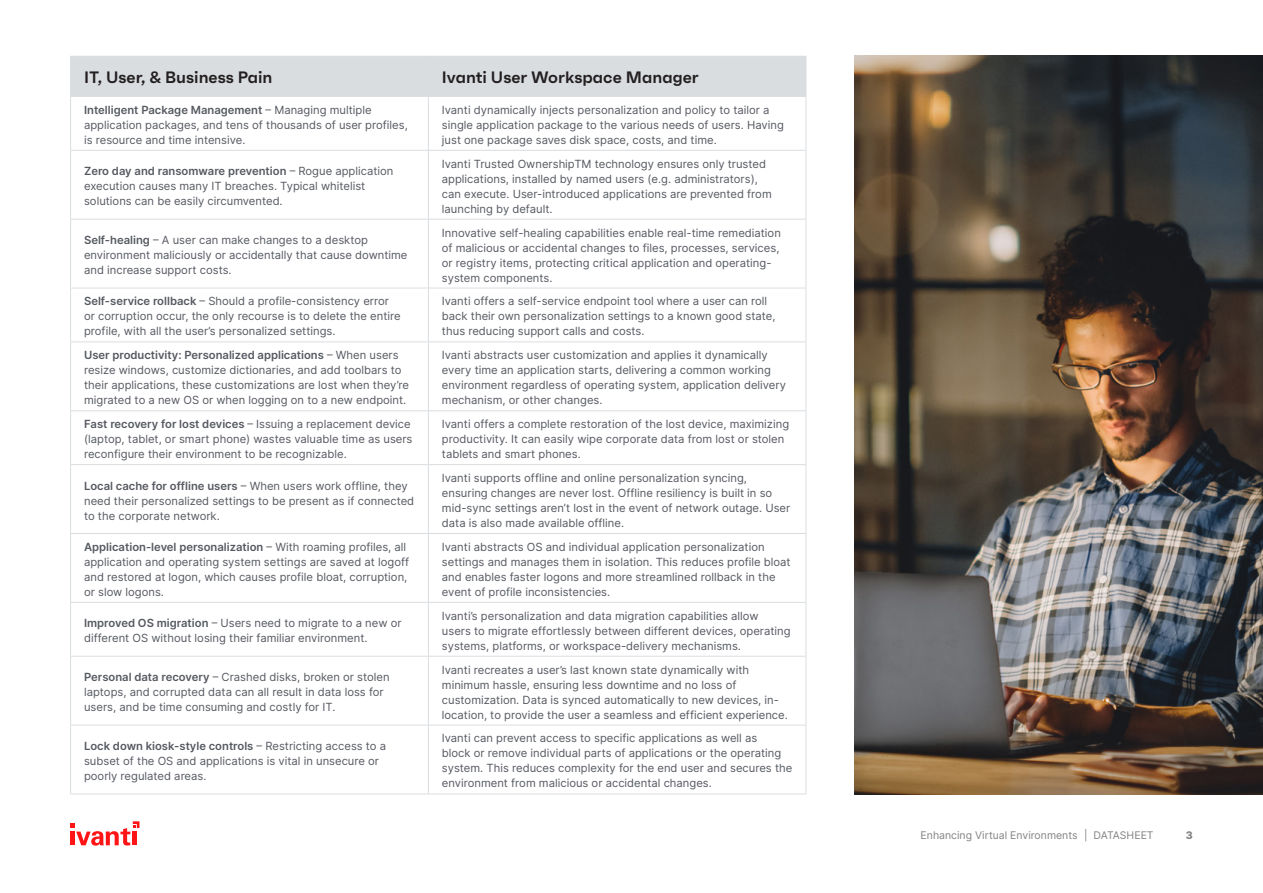
<style>
.page{position:relative;width:1263px;height:893px;background:#fff}
.page>*{position:absolute;margin:0;border:0;box-sizing:border-box;transform-origin:0 0}
.Heading_3{font:600 16.5px "Faktum";color:#231f20}
.t1{font:11.25px/15px "Inter";color:#555960}
.t2{font:10.5px "Inter";color:#848182}
.t3{font:800 10.5px "Inter";color:#848182}
.s1{font-weight:600}
</style>
<div class="page">
<svg style="left:70px;top:821px;width:69px;height:25px"></svg>
<div style="left:71px;top:57px;width:734px;height:39px;background:#dadde0"></div>
<hr style="left:70px;top:56px;width:358px;height:1px;background:#dadde0">
<hr style="left:70px;top:57px;width:1px;height:39px;background:#dadde0">
<hr style="left:428px;top:56px;width:378px;height:1px;background:#dadde0">
<hr style="left:428px;top:57px;width:1px;height:39px;background:#dadde0">
<hr style="left:805px;top:57px;width:1px;height:39px;background:#dadde0">
<hr style="left:70px;top:96px;width:358px;height:1px;background:#dadde0">
<hr style="left:70px;top:97px;width:1px;height:53px;background:#dadde0">
<hr style="left:428px;top:96px;width:378px;height:1px;background:#dadde0">
<hr style="left:428px;top:97px;width:1px;height:53px;background:#dadde0">
<hr style="left:805px;top:97px;width:1px;height:53px;background:#dadde0">
<hr style="left:70px;top:150px;width:358px;height:1px;background:#dadde0">
<hr style="left:70px;top:151px;width:1px;height:68px;background:#dadde0">
<hr style="left:428px;top:150px;width:378px;height:1px;background:#dadde0">
<hr style="left:428px;top:151px;width:1px;height:68px;background:#dadde0">
<hr style="left:805px;top:151px;width:1px;height:68px;background:#dadde0">
<hr style="left:70px;top:219px;width:358px;height:1px;background:#dadde0">
<hr style="left:70px;top:220px;width:1px;height:68px;background:#dadde0">
<hr style="left:428px;top:219px;width:378px;height:1px;background:#dadde0">
<hr style="left:428px;top:220px;width:1px;height:68px;background:#dadde0">
<hr style="left:805px;top:220px;width:1px;height:68px;background:#dadde0">
<hr style="left:70px;top:288px;width:358px;height:1px;background:#dadde0">
<hr style="left:70px;top:288px;width:1px;height:53px;background:#dadde0">
<hr style="left:428px;top:288px;width:1px;height:53px;background:#dadde0">
<hr style="left:805px;top:288px;width:1px;height:53px;background:#dadde0">
<hr style="left:70px;top:342px;width:1px;height:68px;background:#dadde0">
<hr style="left:428px;top:342px;width:1px;height:68px;background:#dadde0">
<hr style="left:805px;top:342px;width:1px;height:68px;background:#dadde0">
<hr style="left:70px;top:410px;width:358px;height:1px;background:#dadde0">
<hr style="left:70px;top:411px;width:1px;height:53px;background:#dadde0">
<hr style="left:428px;top:410px;width:378px;height:1px;background:#dadde0">
<hr style="left:428px;top:411px;width:1px;height:53px;background:#dadde0">
<hr style="left:805px;top:411px;width:1px;height:53px;background:#dadde0">
<hr style="left:70px;top:464px;width:358px;height:1px;background:#dadde0">
<hr style="left:70px;top:465px;width:1px;height:68px;background:#dadde0">
<hr style="left:428px;top:464px;width:378px;height:1px;background:#dadde0">
<hr style="left:428px;top:465px;width:1px;height:68px;background:#dadde0">
<hr style="left:805px;top:465px;width:1px;height:68px;background:#dadde0">
<hr style="left:70px;top:534px;width:1px;height:68px;background:#dadde0">
<hr style="left:428px;top:534px;width:1px;height:68px;background:#dadde0">
<hr style="left:805px;top:534px;width:1px;height:68px;background:#dadde0">
<hr style="left:70px;top:603px;width:1px;height:53px;background:#dadde0">
<hr style="left:428px;top:603px;width:1px;height:53px;background:#dadde0">
<hr style="left:805px;top:603px;width:1px;height:53px;background:#dadde0">
<hr style="left:70px;top:657px;width:1px;height:68px;background:#dadde0">
<hr style="left:428px;top:657px;width:1px;height:68px;background:#dadde0">
<hr style="left:805px;top:657px;width:1px;height:68px;background:#dadde0">
<hr style="left:70px;top:725px;width:1px;height:69px;background:#dadde0">
<hr style="left:428px;top:725px;width:1px;height:69px;background:#dadde0">
<hr style="left:805px;top:725px;width:1px;height:69px;background:#dadde0">
<hr style="left:428px;top:288px;width:378px;height:1px;background:#dadde0">
<hr style="left:70px;top:341px;width:358px;height:1px;background:#dadde0">
<hr style="left:428px;top:341px;width:378px;height:1px;background:#dadde0">
<hr style="left:70px;top:533px;width:358px;height:1px;background:#dadde0">
<hr style="left:428px;top:533px;width:378px;height:1px;background:#dadde0">
<hr style="left:70px;top:602px;width:358px;height:1px;background:#dadde0">
<hr style="left:428px;top:602px;width:378px;height:1px;background:#dadde0">
<hr style="left:70px;top:656px;width:358px;height:1px;background:#dadde0">
<hr style="left:428px;top:656px;width:378px;height:1px;background:#dadde0">
<hr style="left:70px;top:725px;width:358px;height:1px;background:#dadde0">
<hr style="left:428px;top:725px;width:378px;height:1px;background:#dadde0">
<hr style="left:70px;top:794px;width:358px;height:1px;background:#dadde0">
<hr style="left:428px;top:794px;width:378px;height:1px;background:#dadde0">
<img style="left:854px;top:56px;width:409px;height:739px">
<p class="Heading_3" style="left:84px;top:67px;width:190px">IT, User, &amp; Business Pain</p>
<p class="Heading_3" style="left:442px;top:67px;width:258px">Ivanti User Workspace Manager</p>
<p class="t1" style="left:84px;top:102px;width:325px"><span class="s1">Intelligent Package Management</span> – Managing multiple application packages, and tens of thousands of user profiles, is resource and time intensive.</p>
<p class="t1" style="left:442px;top:102px;width:343px">Ivanti dynamically injects personalization and policy to tailor a single application package to the various needs of users. Having just one package saves disk space, costs, and time.</p>
<p class="t1" style="left:84px;top:163px;width:311px"><span class="s1">Zero day and ransomware prevention</span> – Rogue application execution causes many IT breaches. Typical whitelist solutions can be easily circumvented.</p>
<p class="t1" style="left:442px;top:156px;width:331px">Ivanti Trusted OwnershipTM technology ensures only trusted applications, installed by named users (e.g. administrators), can execute. User-introduced applications are prevented from launching by default.</p>
<p class="t1" style="left:84px;top:232px;width:325px"><span class="s1">Self-healing</span> – A user can make changes to a desktop environment maliciously or accidentally that cause downtime and increase support costs.</p>
<p class="t1" style="left:442px;top:225px;width:340px">Innovative self-healing capabilities enable real-time remediation of malicious or accidental changes to files, processes, services, or registry items, protecting critical application and operating&shy;system components.</p>
<p class="t1" style="left:84px;top:294px;width:318px"><span class="s1">Self-service rollback</span> – Should a profile-consistency error or corruption occur, the only recourse is to delete the entire profile, with all the user’s personalized settings.</p>
<p class="t1" style="left:442px;top:294px;width:335px">Ivanti offers a self-service endpoint tool where a user can roll back their own personalization settings to a known good state, thus reducing support calls and costs.</p>
<p class="t1" style="left:84px;top:347px;width:327px"><span class="s1">User productivity: Personalized applications</span> – When users resize windows, customize dictionaries, and add toolbars to their applications, these customizations are lost when they’re migrated to a new OS or when logging on to a new endpoint.</p>
<p class="t1" style="left:442px;top:347px;width:346px">Ivanti abstracts user customization and applies it dynamically every time an application starts, delivering a common working environment regardless of operating system, application delivery mechanism, or other changes.</p>
<p class="t1" style="left:84px;top:416px;width:330px"><span class="s1">Fast recovery for lost devices</span> – Issuing a replacement device (laptop, tablet, or smart phone) wastes valuable time as users reconfigure their environment to be recognizable.</p>
<p class="t1" style="left:442px;top:416px;width:349px">Ivanti offers a complete restoration of the lost device, maximizing productivity. It can easily wipe corporate data from lost or stolen tablets and smart phones.</p>
<p class="t1" style="left:84px;top:478px;width:332px"><span class="s1">Local cache for offline users</span> – When users work offline, they need their personalized settings to be present as if connected to the corporate network.</p>
<p class="t1" style="left:442px;top:470px;width:350px">Ivanti supports offline and online personalization syncing, ensuring changes are never lost. Offline resiliency is built in so mid-sync settings aren’t lost in the event of network outage. User data is also made available offline.</p>
<p class="t1" style="left:84px;top:539px;width:327px"><span class="s1">Application-level personalization</span> – With roaming profiles, all application and operating system settings are saved at logoff and restored at logon, which causes profile bloat, corruption, or slow logons.</p>
<p class="t1" style="left:442px;top:539px;width:350px">Ivanti abstracts OS and individual application personalization settings and manages them in isolation. This reduces profile bloat and enables faster logons and more streamlined rollback in the event of profile inconsistencies.</p>
<p class="t1" style="left:84px;top:615px;width:319px"><span class="s1">Improved OS migration</span> – Users need to migrate to a new or different OS without losing their familiar environment.</p>
<p class="t1" style="left:442px;top:608px;width:350px">Ivanti’s personalization and data migration capabilities allow<br>users to migrate effortlessly between different devices, operating systems, platforms, or workspace-delivery mechanisms.</p>
<p class="t1" style="left:84px;top:669px;width:307px"><span class="s1">Personal data recovery</span> – Crashed disks, broken or stolen laptops, and corrupted data can all result in data loss for users, and be time consuming and costly for IT.</p>
<p class="t1" style="left:442px;top:662px;width:347px">Ivanti recreates a user’s last known state dynamically with minimum hassle, ensuring less downtime and no loss of customization. Data is synced automatically to new devices, in&shy;location, to provide the user a seamless and efficient experience.</p>
<p class="t1" style="left:84px;top:738px;width:304px"><span class="s1">Lock down kiosk-style controls</span> – Restricting access to a subset of the OS and applications is vital in unsecure or poorly regulated areas.</p>
<p class="t1" style="left:442px;top:731px;width:352px">Ivanti can prevent access to specific applications as well as<br>block or remove individual parts of applications or the operating system. This reduces complexity for the end user and secures the environment from malicious or accidental changes.</p>
<p class="t2" style="left:920px;top:828px;width:235px">Enhancing Virtual Environments | DATASHEET</p>
<p class="t3" style="left:1186px;top:828px;width:9px">3</p>
</div>
